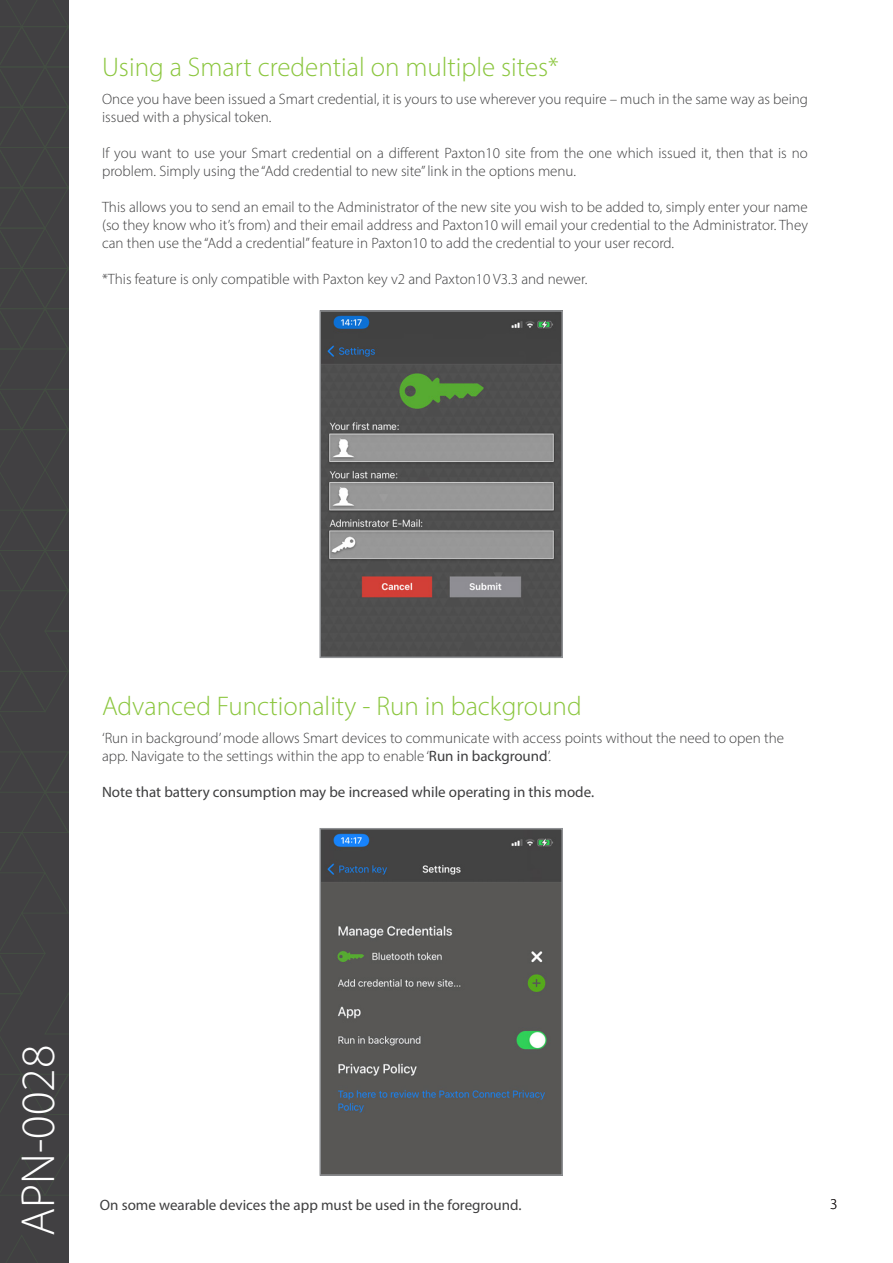
<style>
.page{position:relative;width:893px;height:1263px;background:#fff}
.page>*{position:absolute;margin:0;border:0;box-sizing:border-box;transform-origin:0 0}
.t1{font:300 48px "Myriad Pro";color:#fff}
.t2{font:300 27px "Myriad Pro";color:#8bc63e}
.t3{font:300 15px/18px "Myriad Pro";color:#3e3e3f}
.t4{font:15px "Myriad Pro";color:#3e3e3f}
.t5{font:300 15px "Myriad Pro";color:#231f20}
.s1{font-weight:400}
</style>
<div class="page">
<div style="left:0;top:0;width:69px;height:1263px;background:#414042"></div>
<svg style="left:7px;top:1235px;width:31px;height:28px"></svg>
<svg style="left:0;top:0;width:68px;height:1196px"></svg>
<img style="left:322px;top:313px;width:238px;height:342px">
<div style="left:319px;top:310px;width:244px;height:348px;border:2px solid #8f9194"></div>
<img style="left:322px;top:831px;width:238px;height:342px">
<div style="left:319px;top:828px;width:244px;height:348px;border:2px solid #8f9194"></div>
<p class="t2" style="left:102px;top:51px;width:458px">Using a Smart credential on multiple sites*</p>
<p class="t3" style="left:102px;top:90px;width:707px">Once you have been issued a Smart credential, it is yours to use wherever you require – much in the same way as being issued with a physical token.</p>
<p class="t3" style="left:102px;top:144px;width:707px">If you want to use your Smart credential on a different Paxton10 site from the one which issued it, then that is no problem. Simply using the “Add credential to new site” link in the options menu.</p>
<p class="t3" style="left:102px;top:198px;width:707px;text-align:justify">This allows you to send an email to the Administrator of the new site you wish to be added to, simply enter your name (so they know who it’s from) and their email address and Paxton10 will email your credential to the Administrator. They can then use the “Add a credential” feature in Paxton10 to add the credential to your user record.</p>
<p class="t3" style="left:102px;top:270px;width:487px">*This feature is only compatible with Paxton key v2 and Paxton10 V3.3 and newer.</p>
<p class="t2" style="left:102px;top:689px;width:481px">Advanced Functionality - Run in background</p>
<p class="t3" style="left:102px;top:729px;width:684px">‘Run in background’ mode allows Smart devices to communicate with access points without the need to open the app. Navigate to the settings within the app to enable ‘<span class="s1">Run in background</span>’.</p>
<p class="t4" style="left:102px;top:782px;width:494px">Note that battery consumption may be increased while operating in this mode.</p>
<h1 class="t1" style="left:9px;top:1236px;width:192px;rotate:-90deg">APN-0028</h1>
<p class="t4" style="left:100px;top:1196px;width:423px">On some wearable devices the app must be used in the foreground.</p>
<p class="t5" style="left:830px;top:1195px;width:9px">3</p>
</div>
